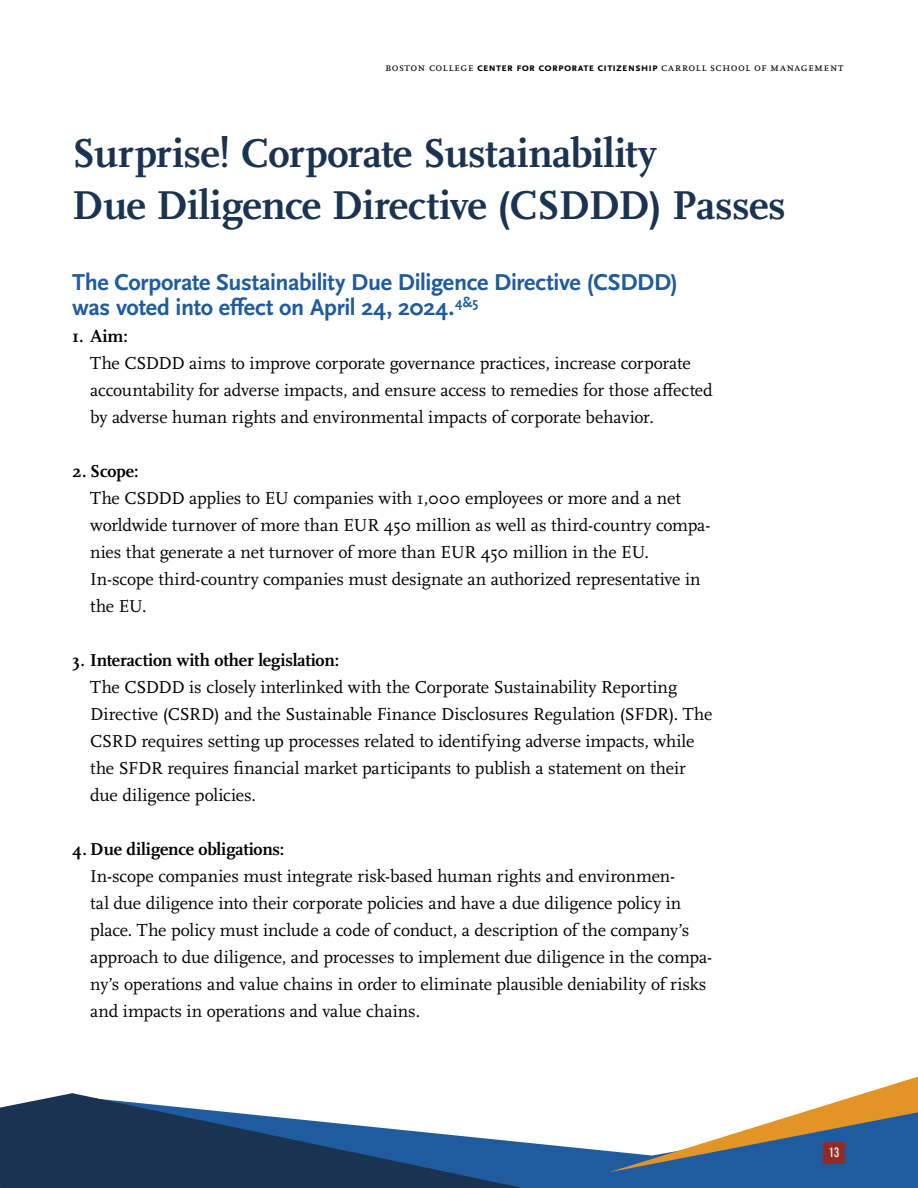
<style>
.page{position:relative;width:918px;height:1188px;background:#fff}
.page>*{position:absolute;margin:0;border:0;box-sizing:border-box;transform-origin:0 0}
.t1{font:700 42px/52.5px "Scala OT";letter-spacing:-.015em;color:#193351}
.t2{font:700 24px/25.5px "Scala Sans OT";letter-spacing:-.005em;color:#1f5b9e}
.t3{font:18px/27px "Scala OT";letter-spacing:-.005em;color:#000}
.t4{font:700 18px "Scala OT";letter-spacing:-.01em;color:#000}
.t5{font:condensed 13.5px "Akzidenz Grotesk BE";color:#fff}
.t6{font:12px "Scala OT";letter-spacing:.035em;color:#000}
.s1{font-family:"Scala Sans OT";font-weight:700;font-size:11.4px}
</style>
<div class="page">
<div style="left:520px;top:1142px;width:398px;height:46px;background:#1f5b9e"></div>
<svg style="left:609px;top:1076px;width:309px;height:96px"></svg>
<div style="left:823px;top:1142px;width:22px;height:22px;background:#912b29"></div>
<svg style="left:0;top:1093px;width:520px;height:95px;fill:#193351"></svg>
<p class="t6" style="left:385px;top:61px;width:460px">boston college <span class="s1">center for corporate citizenship</span> carroll school of management</p>
<h1 class="t1" style="left:72px;top:127px;width:715px">Surprise! Corporate Sustainability<br>Due Diligence Directive (CSDDD) Passes</h1>
<h2 class="t2" style="left:72px;top:270px;width:607px">The Corporate Sustainability Due Diligence Directive (CSDDD) was voted into effect on April 24, 2024.<sup>4&amp;5</sup></h2>
<p class="t4" style="left:72px;top:326px;width:57px">1. Aim:</p>
<p class="t3" style="left:90px;top:351px;width:624px">The CSDDD aims to improve corporate governance practices, increase corporate accountability for adverse impacts, and ensure access to remedies for those affected by adverse human rights and environmental impacts of corporate behavior.</p>
<p class="t4" style="left:72px;top:461px;width:68px">2. Scope:</p>
<p class="t3" style="left:90px;top:486px;width:622px">The CSDDD applies to EU companies with 1,000 employees or more and a net worldwide turnover of more than EUR 450 million as well as third-country compa&shy;nies that generate a net turnover of more than EUR 450 million in the EU.<br>In-scope third-country companies must designate an authorized representative in the EU.</p>
<p class="t4" style="left:72px;top:650px;width:268px">3. Interaction with other legislation:</p>
<p class="t3" style="left:90px;top:675px;width:624px">The CSDDD is closely interlinked with the Corporate Sustainability Reporting Directive (CSRD) and the Sustainable Finance Disclosures Regulation (SFDR). The CSRD requires setting up processes related to identifying adverse impacts, while the SFDR requires financial market participants to publish a statement on their due diligence policies.</p>
<p class="t4" style="left:72px;top:839px;width:214px">4. Due diligence obligations:</p>
<p class="t3" style="left:90px;top:864px;width:623px">In-scope companies must integrate risk-based human rights and environmen-<br>tal due diligence into their corporate policies and have a due diligence policy in place. The policy must include a code of conduct, a description of the company’s approach to due diligence, and processes to implement due diligence in the compa&shy;ny’s operations and value chains in order to eliminate plausible deniability of risks and impacts in operations and value chains.</p>
<p class="t5" style="left:829px;top:1145px;width:12px">13</p>
</div>
